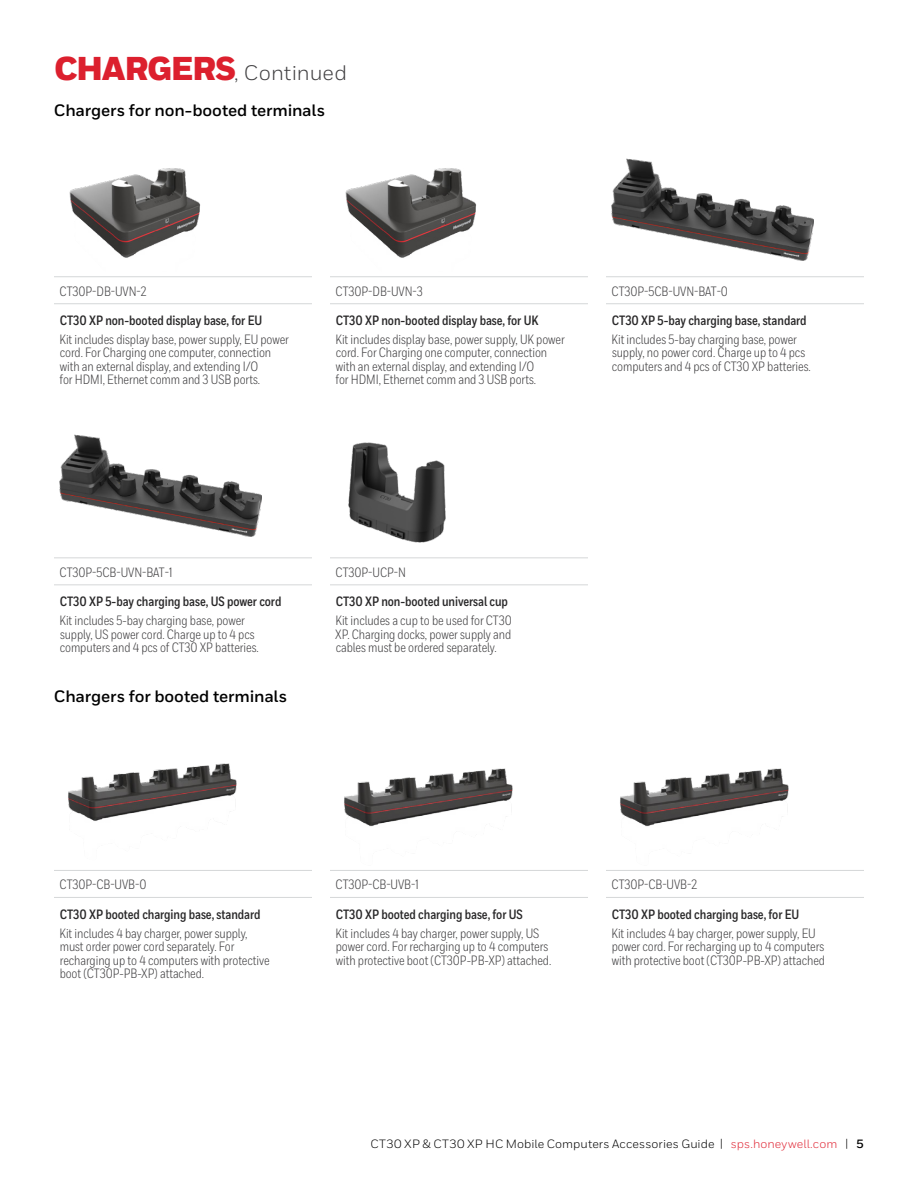
<style>
.page{position:relative;width:918px;height:1188px;background:#fff}
.page>*{position:absolute;margin:0;border:0;box-sizing:border-box;transform-origin:0 0}
.t1{font:21px "Honeywell Sans";color:#414042}
.t2{font:700 16.5px "Honeywell Sans";letter-spacing:-.01em;color:#000}
.t3{font:13.5px/13.5px "Honeywell Cond";letter-spacing:-.005em;color:#414042}
.t4{font:700 13.5px "Honeywell Cond";letter-spacing:-.005em;color:#292829}
.t5{font:12px "Honeywell Sans";letter-spacing:.01em;color:#000}
.s1{font-weight:900;font-size:33px;color:#dc202e}
.s2{color:#e02836}
.s3{font-weight:700}
</style>
<div class="page">
<hr style="left:54px;top:276px;width:258px;height:1px;background:#d5d7d8">
<hr style="left:330px;top:276px;width:258px;height:1px;background:#d5d7d8">
<hr style="left:606px;top:276px;width:258px;height:1px;background:#d5d7d8">
<hr style="left:54px;top:303px;width:258px;height:1px;background:#d5d7d8">
<hr style="left:330px;top:303px;width:258px;height:1px;background:#d5d7d8">
<hr style="left:606px;top:303px;width:258px;height:1px;background:#d5d7d8">
<img style="left:69px;top:168px;width:132px;height:90px">
<img style="left:345px;top:168px;width:132px;height:90px">
<img style="left:612px;top:158px;width:202px;height:103px">
<hr style="left:54px;top:557px;width:258px;height:1px;background:#d5d7d8">
<hr style="left:330px;top:557px;width:258px;height:1px;background:#d5d7d8">
<hr style="left:54px;top:584px;width:258px;height:1px;background:#d5d7d8">
<hr style="left:330px;top:584px;width:258px;height:1px;background:#d5d7d8">
<img style="left:60px;top:434px;width:202px;height:103px">
<img style="left:349px;top:442px;width:97px;height:100px">
<hr style="left:54px;top:870px;width:258px;height:1px;background:#d5d7d8">
<hr style="left:330px;top:870px;width:258px;height:1px;background:#d5d7d8">
<hr style="left:606px;top:870px;width:258px;height:1px;background:#d5d7d8">
<hr style="left:54px;top:897px;width:258px;height:1px;background:#d5d7d8">
<hr style="left:330px;top:897px;width:258px;height:1px;background:#d5d7d8">
<hr style="left:606px;top:897px;width:258px;height:1px;background:#d5d7d8">
<img style="left:68px;top:763px;width:169px;height:58px">
<img style="left:344px;top:768px;width:169px;height:59px">
<img style="left:620px;top:768px;width:169px;height:59px">
<h1 class="t1" style="left:54px;top:60px;width:294px"><span class="s1">CHARGERS</span>, Continued</h1>
<p class="t2" style="left:54px;top:100px;width:273px">Chargers for non-booted terminals</p>
<p class="t3" style="left:60px;top:284px;width:88px">CT30P-DB-UVN-2</p>
<p class="t3" style="left:336px;top:284px;width:89px">CT30P-DB-UVN-3</p>
<p class="t3" style="left:612px;top:284px;width:118px">CT30P-5CB-UVN-BAT-0</p>
<p class="t4" style="left:60px;top:312px;width:204px">CT30 XP non-booted display base, for EU</p>
<p class="t3" style="left:60px;top:333px;width:231px">Kit includes display base, power supply, EU power cord. For Charging one computer, connection with an external display, and extending I/O<br>for HDMI, Ethernet comm and 3 USB ports.</p>
<p class="t4" style="left:336px;top:312px;width:204px">CT30 XP non-booted display base, for UK</p>
<p class="t3" style="left:336px;top:333px;width:231px">Kit includes display base, power supply, UK power cord. For Charging one computer, connection with an external display, and extending I/O<br>for HDMI, Ethernet comm and 3 USB ports.</p>
<p class="t4" style="left:612px;top:312px;width:196px">CT30 XP 5-bay charging base, standard</p>
<p class="t3" style="left:612px;top:333px;width:201px">Kit includes 5-bay charging base, power supply, no power cord. Charge up to 4 pcs computers and 4 pcs of CT30 XP batteries.</p>
<p class="t3" style="left:60px;top:565px;width:114px">CT30P-5CB-UVN-BAT-1</p>
<p class="t3" style="left:336px;top:565px;width:72px">CT30P-UCP-N</p>
<p class="t4" style="left:60px;top:593px;width:223px">CT30 XP 5-bay charging base, US power cord</p>
<p class="t3" style="left:60px;top:614px;width:201px">Kit includes 5-bay charging base, power supply, US power cord. Charge up to 4 pcs computers and 4 pcs of CT30 XP batteries.</p>
<p class="t4" style="left:336px;top:593px;width:174px">CT30 XP non-booted universal cup</p>
<p class="t3" style="left:335px;top:614px;width:178px;text-align:justify">Kit includes a cup to be used for CT30<br>XP. Charging docks, power supply and cables must be ordered separately.</p>
<p class="t2" style="left:54px;top:686px;width:235px">Chargers for booted terminals</p>
<p class="t3" style="left:60px;top:878px;width:88px">CT30P-CB-UVB-0</p>
<p class="t3" style="left:336px;top:878px;width:85px">CT30P-CB-UVB-1</p>
<p class="t3" style="left:612px;top:878px;width:87px">CT30P-CB-UVB-2</p>
<p class="t4" style="left:60px;top:906px;width:202px">CT30 XP booted charging base, standard</p>
<p class="t3" style="left:60px;top:926px;width:212px">Kit includes 4 bay charger, power supply, must order power cord separately. For recharging up to 4 computers with protective boot (CT30P-PB-XP) attached.</p>
<p class="t4" style="left:336px;top:906px;width:189px">CT30 XP booted charging base, for US</p>
<p class="t3" style="left:336px;top:926px;width:217px">Kit includes 4 bay charger, power supply, US power cord. For recharging up to 4 computers with protective boot (CT30P-PB-XP) attached.</p>
<p class="t4" style="left:612px;top:906px;width:189px">CT30 XP booted charging base, for EU</p>
<p class="t3" style="left:612px;top:926px;width:215px">Kit includes 4 bay charger, power supply, EU power cord. For recharging up to 4 computers with protective boot (CT30P-PB-XP) attached</p>
<p class="t5" style="left:371px;top:1137px;width:495px">CT30 XP &amp; CT30 XP HC Mobile Computers Accessories Guide | <span class="s2">sps.honeywell.com</span> | <span class="s3">5</span></p>
</div>
